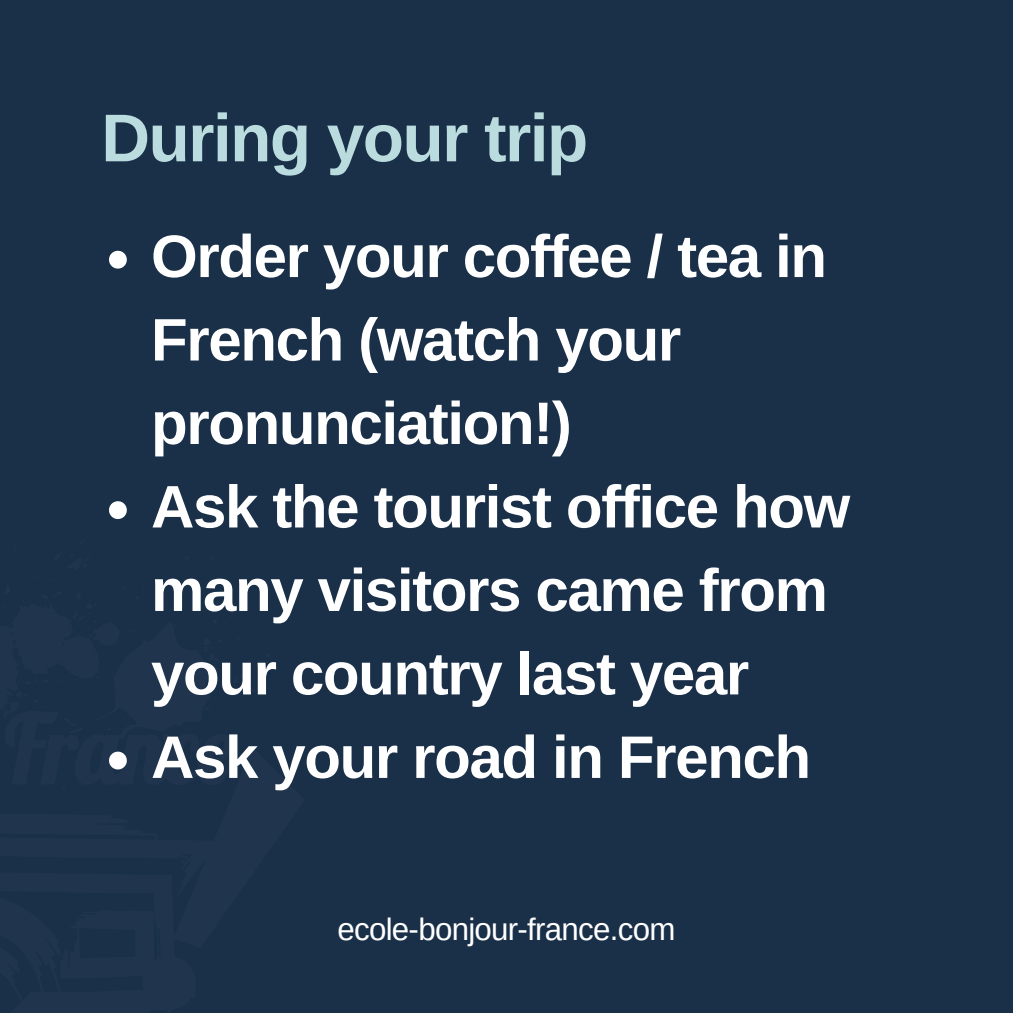
<style>
.page{position:relative;width:1013px;height:1013px;background:#fff}
.page>*{position:absolute;margin:0;border:0;box-sizing:border-box;transform-origin:0 0}
.t1{font:700 67.5px "Arimo";letter-spacing:-.02em;color:#bbdcde}
.t2{font:700 60px/83.5px "Arimo";letter-spacing:-.025em;color:#fff}
.t3{font:31.25px "Arimo";letter-spacing:-.025em;color:#fff}
</style>
<div class="page">
<div style="left:0;top:0;width:1012px;height:1012px;background:#1a3049"></div>
<svg style="left:109px;top:251px;width:18px;height:17px"></svg>
<svg style="left:109px;top:501px;width:18px;height:18px"></svg>
<svg style="left:109px;top:751px;width:18px;height:18px"></svg>
<h1 class="t1" style="left:101px;top:100px;width:488px">During your trip</h1>
<p class="t2" style="left:151px;top:214px;width:677px">Order your coffee / tea in<br>French (watch your pronunciation!)</p>
<p class="t2" style="left:151px;top:465px;width:700px">Ask the tourist office how many visitors came from your country last year</p>
<p class="t2" style="left:151px;top:715px;width:661px">Ask your road in French</p>
<p class="t3" style="left:337px;top:911px;width:339px">ecole-bonjour-france.com</p>
</div>
